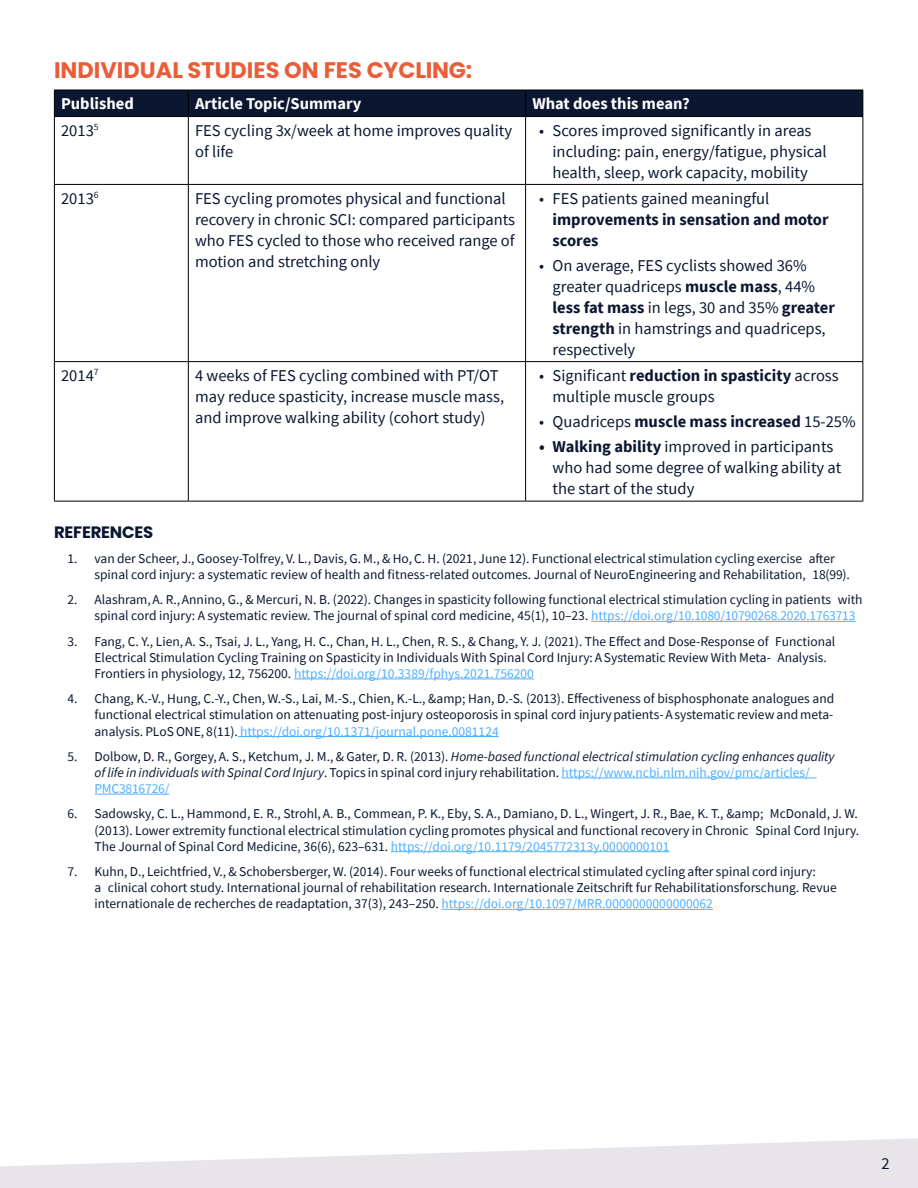
<style>
.page{position:relative;width:918px;height:1188px;background:#fff}
.page>*{position:absolute;margin:0;border:0;box-sizing:border-box;transform-origin:0 0}
.t1{font:700 22.5px "Poppins";color:#ea5d39}
.t2{font:16.5px/21px "Source Sans Pro";color:#0b1731}
.t3{font:700 16.5px/21px "Source Sans Pro";color:#0b1731}
.t4{font:700 16.5px "Source Sans Pro";color:#fff}
.t5{font:700 16.5px "Poppins";letter-spacing:-.015em;color:#0b1731}
.t6{font:13.5px/16.2px "Source Sans Pro";color:#0b1731}
.t7{font:italic 13.5px/16.2px "Source Sans Pro";color:#0b1731}
.s1{font-weight:700}
.s2{font-weight:400}
.s3{color:#4fb0ff}
.s4{font-style:normal}
.s5{font-style:normal;color:#4fb0ff}
</style>
<div class="page">
<svg style="left:0;top:1138px;width:918px;height:50px;fill:#e7e5ea"></svg>
<hr style="left:591px;top:621px;width:264px;height:1px;background:#4fb0ff">
<hr style="left:294px;top:679px;width:240px;height:1px;background:#4fb0ff">
<hr style="left:238px;top:736px;width:261px;height:1px;background:#4fb0ff">
<hr style="left:562px;top:778px;width:255px;height:1px;background:#4fb0ff">
<hr style="left:95px;top:794px;width:74px;height:1px;background:#4fb0ff">
<hr style="left:391px;top:851px;width:279px;height:1px;background:#4fb0ff">
<hr style="left:442px;top:909px;width:271px;height:1px;background:#4fb0ff">
<div style="left:54px;top:90px;width:810px;height:27px;background:#0b1731"></div>
<hr style="left:54px;top:116px;width:134px;height:1px;background:#000">
<hr style="left:54px;top:117px;width:1px;height:67px;background:#000">
<hr style="left:188px;top:116px;width:338px;height:1px;background:#000">
<hr style="left:188px;top:117px;width:1px;height:67px;background:#000">
<hr style="left:526px;top:116px;width:337px;height:1px;background:#000">
<hr style="left:525px;top:117px;width:1px;height:67px;background:#000">
<hr style="left:863px;top:117px;width:1px;height:67px;background:#000">
<hr style="left:54px;top:184px;width:134px;height:1px;background:#000">
<hr style="left:54px;top:185px;width:1px;height:176px;background:#000">
<hr style="left:188px;top:184px;width:338px;height:1px;background:#000">
<hr style="left:188px;top:185px;width:1px;height:176px;background:#000">
<hr style="left:526px;top:184px;width:337px;height:1px;background:#000">
<hr style="left:525px;top:185px;width:1px;height:176px;background:#000">
<hr style="left:863px;top:185px;width:1px;height:176px;background:#000">
<hr style="left:54px;top:361px;width:134px;height:1px;background:#000">
<hr style="left:54px;top:362px;width:1px;height:139px;background:#000">
<hr style="left:188px;top:361px;width:338px;height:1px;background:#000">
<hr style="left:188px;top:362px;width:1px;height:139px;background:#000">
<hr style="left:526px;top:361px;width:337px;height:1px;background:#000">
<hr style="left:525px;top:362px;width:1px;height:139px;background:#000">
<hr style="left:863px;top:362px;width:1px;height:139px;background:#000">
<hr style="left:54px;top:501px;width:134px;height:1px;background:#000">
<hr style="left:188px;top:501px;width:338px;height:1px;background:#000">
<hr style="left:526px;top:501px;width:337px;height:1px;background:#000">
<h1 class="t1" style="left:54px;top:57px;width:420px">INDIVIDUAL STUDIES ON FES CYCLING:</h1>
<p class="t4" style="left:61px;top:98px;width:74px">Published</p>
<p class="t4" style="left:195px;top:98px;width:168px">Article Topic/Summary</p>
<p class="t4" style="left:532px;top:98px;width:159px">What does this mean?</p>
<p class="t2" style="left:61px;top:121px;width:39px">2013<sup>5</sup></p>
<p class="t2" style="left:195px;top:121px;width:319px">FES cycling 3x/week at home improves quality of life</p>
<p class="t2" style="left:553px;top:121px;width:276px;text-indent:-13px">• Scores improved significantly in areas including: pain, energy/fatigue, physical health, sleep, work capacity, mobility</p>
<p class="t2" style="left:61px;top:189px;width:39px">2013<sup>6</sup></p>
<p class="t2" style="left:195px;top:189px;width:322px">FES cycling promotes physical and functional recovery in chronic SCI: compared participants who FES cycled to those who received range of motion and stretching only</p>
<p class="t2" style="left:539px;top:189px;width:232px">• FES patients gained meaningful</p>
<p class="t3" style="left:553px;top:210px;width:278px">improvements in sensation and motor scores</p>
<p class="t2" style="left:553px;top:256px;width:284px;text-indent:-13px">• On average, FES cyclists showed 36% greater quadriceps <span class="s1">muscle mass</span>, 44% <span class="s1">less fat mass</span> in legs, 30 and 35% <span class="s1">greater strength</span> in hamstrings and quadriceps, respectively</p>
<p class="t2" style="left:61px;top:366px;width:39px">2014<sup>7</sup></p>
<p class="t2" style="left:195px;top:366px;width:311px">4 weeks of FES cycling combined with PT/OT may reduce spasticity, increase muscle mass, and improve walking ability (cohort study)</p>
<p class="t2" style="left:553px;top:366px;width:288px;text-indent:-13px">• Significant <span class="s1">reduction in spasticity</span> across multiple muscle groups</p>
<p class="t3" style="left:539px;top:412px;width:318px"><span class="s2">• Quadriceps</span> muscle mass increased <span class="s2">15-25%</span></p>
<p class="t2" style="left:553px;top:438px;width:290px;text-indent:-13px"><span class="s1">• Walking ability</span> improved in participants who had some degree of walking ability at the start of the study</p>
<p class="t5" style="left:54px;top:522px;width:101px">REFERENCES</p>
<p class="t6" style="left:95px;top:551px;width:757px;text-indent:-27px">1. van der Scheer, J., Goosey-Tolfrey, V. L., Davis, G. M., &amp; Ho, C. H. (2021, June 12). Functional electrical stimulation cycling exercise after spinal cord injury: a systematic review of health and fitness-related outcomes. Journal of NeuroEngineering and Rehabilitation, 18(99).</p>
<p class="t6" style="left:95px;top:593px;width:770px;text-indent:-27px">2. Alashram, A. R., Annino, G., &amp; Mercuri, N. B. (2022). Changes in spasticity following functional electrical stimulation cycling in patients with spinal cord injury: A systematic review. The journal of spinal cord medicine, 45(1), 10–23. <span class="s3">https://doi.org/10.1080/10790268.2020.1763713</span></p>
<p class="t6" style="left:95px;top:634px;width:742px;text-indent:-27px">3. Fang, C. Y., Lien, A. S., Tsai, J. L., Yang, H. C., Chan, H. L., Chen, R. S., &amp; Chang, Y. J. (2021). The Effect and Dose-Response of Functional<br>Electrical Stimulation Cycling Training on Spasticity in Individuals With Spinal Cord Injury: A Systematic Review With Meta- Analysis.<br>Frontiers in physiology, 12, 756200. <span class="s3">https://doi.org/10.3389/fphys.2021.756200</span></p>
<p class="t6" style="left:95px;top:692px;width:741px;text-align:justify;text-indent:-27px">4. Chang, K.-V., Hung, C.-Y., Chen, W.-S., Lai, M.-S., Chien, K.-L., &amp;amp; Han, D.-S. (2013). Effectiveness of bisphosphonate analogues and functional electrical stimulation on attenuating post-injury osteoporosis in spinal cord injury patients- A systematic review and meta&shy;analysis. PLoS ONE, 8(11). <span class="s3">https://doi.org/10.1371/journal.pone.0081124</span></p>
<p class="t7" style="left:94px;top:749px;width:741px;text-indent:-27px"><span class="s4">5. Dolbow, D. R., Gorgey, A. S., Ketchum, J. M., &amp; Gater, D. R. (2013).</span> Home-based functional electrical stimulation cycling enhances quality of life in individuals with Spinal Cord Injury<span class="s4">. Topics in spinal cord injury rehabilitation.</span> <span class="s5">https://www.ncbi.nlm.nih.gov/pmc/articles/<br>PMC3816726/</span></p>
<p class="t6" style="left:95px;top:807px;width:766px;text-align:justify;text-indent:-27px">6. Sadowsky, C. L., Hammond, E. R., Strohl, A. B., Commean, P. K., Eby, S. A., Damiano, D. L., Wingert, J. R., Bae, K. T., &amp;amp; McDonald, J. W. (2013). Lower extremity functional electrical stimulation cycling promotes physical and functional recovery in Chronic Spinal Cord Injury.<br>The Journal of Spinal Cord Medicine, 36(6), 623–631. <span class="s3">https://doi.org/10.1179/2045772313y.0000000101</span></p>
<p class="t6" style="left:95px;top:864px;width:744px;text-indent:-27px">7. Kuhn, D., Leichtfried, V., &amp; Schobersberger, W. (2014). Four weeks of functional electrical stimulated cycling after spinal cord injury:<br>a clinical cohort study. International journal of rehabilitation research. Internationale Zeitschrift fur Rehabilitationsforschung. Revue internationale de recherches de readaptation, 37(3), 243–250. <span class="s3">https://doi.org/10.1097/MRR.0000000000000062</span></p>
<p class="t2" style="left:881px;top:1154px;width:10px">2</p>
</div>
